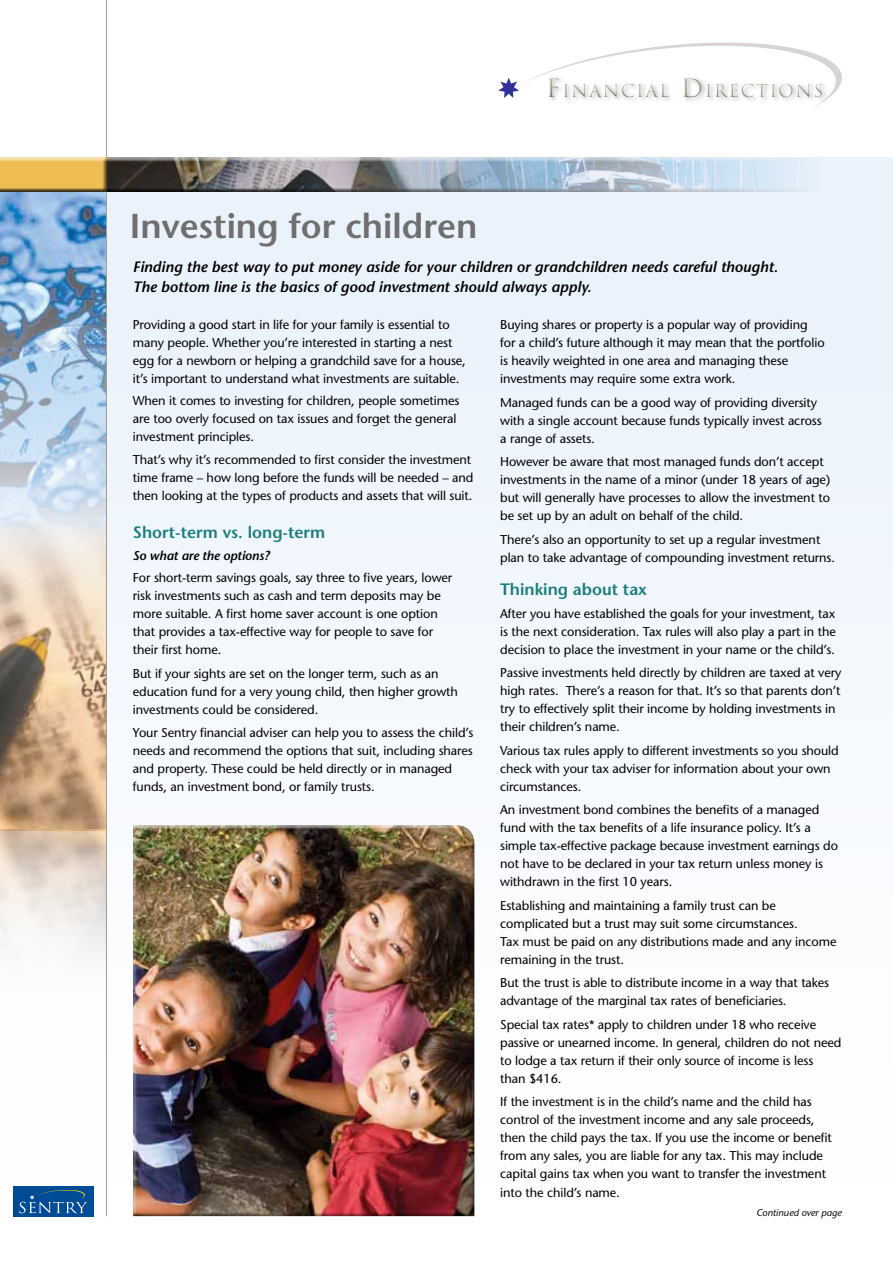
<style>
.page{position:relative;width:893px;height:1263px;background:#fff}
.page>*{position:absolute;margin:0;border:0;box-sizing:border-box;transform-origin:0 0}
.t1{font:600 34.5px "Stone Sans";color:#706f6f}
.t2{font:17.4px "Trajan";letter-spacing:.085em;color:#a59e89}
.t3{font:600 16.5px "Stone Sans";color:#1b7e7d}
.t4{font:italic 600 15px/19.5px "Stone Sans";color:#000}
.t5{font:12.75px/18px "Stone Sans";letter-spacing:-.01em;color:#000}
.t6{font:italic 600 12.75px "Stone Sans";letter-spacing:-.01em;color:#000}
.t7{font:italic 500 9.75px "ITC Stone Sans";letter-spacing:-.01em;color:#000}
.s1{font-size:24.9px}
</style>
<div class="page">
<div style="left:0;top:157px;width:893px;height:1106px;background:#f4f8fd"></div>
<img style="left:0;top:194px;width:106px;height:328px">
<img style="left:0;top:522px;width:106px;height:424px">
<div style="left:13px;top:1186px;width:80px;height:30px;background:#004b96"></div>
<svg style="left:19px;top:1189px;width:68px;height:24px"></svg>
<hr style="left:106px;top:0;width:1px;height:1216px;background:#a59e89">
<div style="left:55px;top:157px;width:780px;height:36px;background:#000;opacity:.75"></div>
<div style="left:0;top:157px;width:107px;height:37px;background:#000;opacity:.75"></div>
<svg style="left:498px;top:42px;width:344px;height:65px"></svg>
<div style="left:130px;top:829px;width:345px;height:387px;background:#000;opacity:.45"></div>
<h2 class="t2" style="left:546px;top:80px;width:279px"><span class="s1">F</span>INANCIAL <span class="s1">D</span>IRECTIONS</h2>
<h1 class="t1" style="left:130px;top:205px;width:349px">Investing for children</h1>
<p class="t4" style="left:133px;top:257px;width:647px">Finding the best way to put money aside for your children or grandchildren needs careful thought.<br>The bottom line is the basics of good investment should always apply.</p>
<p class="t5" style="left:133px;top:315px;width:335px">Providing a good start in life for your family is essential to many people. Whether you’re interested in starting a nest egg for a newborn or helping a grandchild save for a house, it’s important to understand what investments are suitable.</p>
<p class="t5" style="left:133px;top:392px;width:328px">When it comes to investing for children, people sometimes are too overly focused on tax issues and forget the general investment principles.</p>
<p class="t5" style="left:133px;top:450px;width:342px">That’s why it’s recommended to first consider the investment time frame – how long before the funds will be needed – and then looking at the types of products and assets that will suit.</p>
<p class="t3" style="left:133px;top:522px;width:194px">Short-term vs. long-term</p>
<p class="t6" style="left:133px;top:548px;width:138px">So what are the options?</p>
<p class="t5" style="left:133px;top:568px;width:321px">For short-term savings goals, say three to five years, lower risk investments such as cash and term deposits may be more suitable. A first home saver account is one option that provides a tax-effective way for people to save for their first home.</p>
<p class="t5" style="left:133px;top:664px;width:327px">But if your sights are set on the longer term, such as an education fund for a very young child, then higher growth investments could be considered.</p>
<p class="t5" style="left:133px;top:724px;width:342px">Your Sentry financial adviser can help you to assess the child’s needs and recommend the options that suit, including shares and property. These could be held directly or in managed funds, an investment bond, or family trusts.</p>
<p class="t5" style="left:500px;top:315px;width:326px">Buying shares or property is a popular way of providing for a child’s future although it may mean that the portfolio is heavily weighted in one area and managing these investments may require some extra work.</p>
<p class="t5" style="left:500px;top:393px;width:323px">Managed funds can be a good way of providing diversity with a single account because funds typically invest across a range of assets.</p>
<p class="t5" style="left:500px;top:453px;width:332px">However be aware that most managed funds don’t accept investments in the name of a minor (under 18 years of age) but will generally have processes to allow the investment to be set up by an adult on behalf of the child.</p>
<p class="t5" style="left:500px;top:530px;width:336px">There’s also an opportunity to set up a regular investment plan to take advantage of compounding investment returns.</p>
<p class="t3" style="left:500px;top:580px;width:148px">Thinking about tax</p>
<p class="t5" style="left:500px;top:604px;width:337px;text-align:justify">After you have established the goals for your investment, tax is the next consideration. Tax rules will also play a part in the decision to place the investment in your name or the child’s.</p>
<p class="t5" style="left:500px;top:664px;width:343px">Passive investments held directly by children are taxed at very high rates. There’s a reason for that. It’s so that parents don’t try to effectively split their income by holding investments in their children’s name.</p>
<p class="t5" style="left:500px;top:741px;width:340px">Various tax rules apply to different investments so you should check with your tax adviser for information about your own circumstances.</p>
<p class="t5" style="left:500px;top:801px;width:339px">An investment bond combines the benefits of a managed fund with the tax benefits of a life insurance policy. It’s a simple tax-effective package because investment earnings do not have to be declared in your tax return unless money is withdrawn in the first 10 years.</p>
<p class="t5" style="left:500px;top:896px;width:338px">Establishing and maintaining a family trust can be complicated but a trust may suit some circumstances.<br>Tax must be paid on any distributions made and any income remaining in the trust.</p>
<p class="t5" style="left:500px;top:974px;width:331px">But the trust is able to distribute income in a way that takes advantage of the marginal tax rates of beneficiaries.</p>
<p class="t5" style="left:500px;top:1015px;width:343px">Special tax rates* apply to children under 18 who receive passive or unearned income. In general, children do not need to lodge a tax return if their only source of income is less than $416.</p>
<p class="t5" style="left:500px;top:1093px;width:333px">If the investment is in the child’s name and the child has control of the investment income and any sale proceeds, then the child pays the tax. If you use the income or benefit from any sales, you are liable for any tax. This may include capital gains tax when you want to transfer the investment into the child’s name.</p>
<p class="t7" style="left:757px;top:1207px;width:87px">Continued over page</p>
</div>
